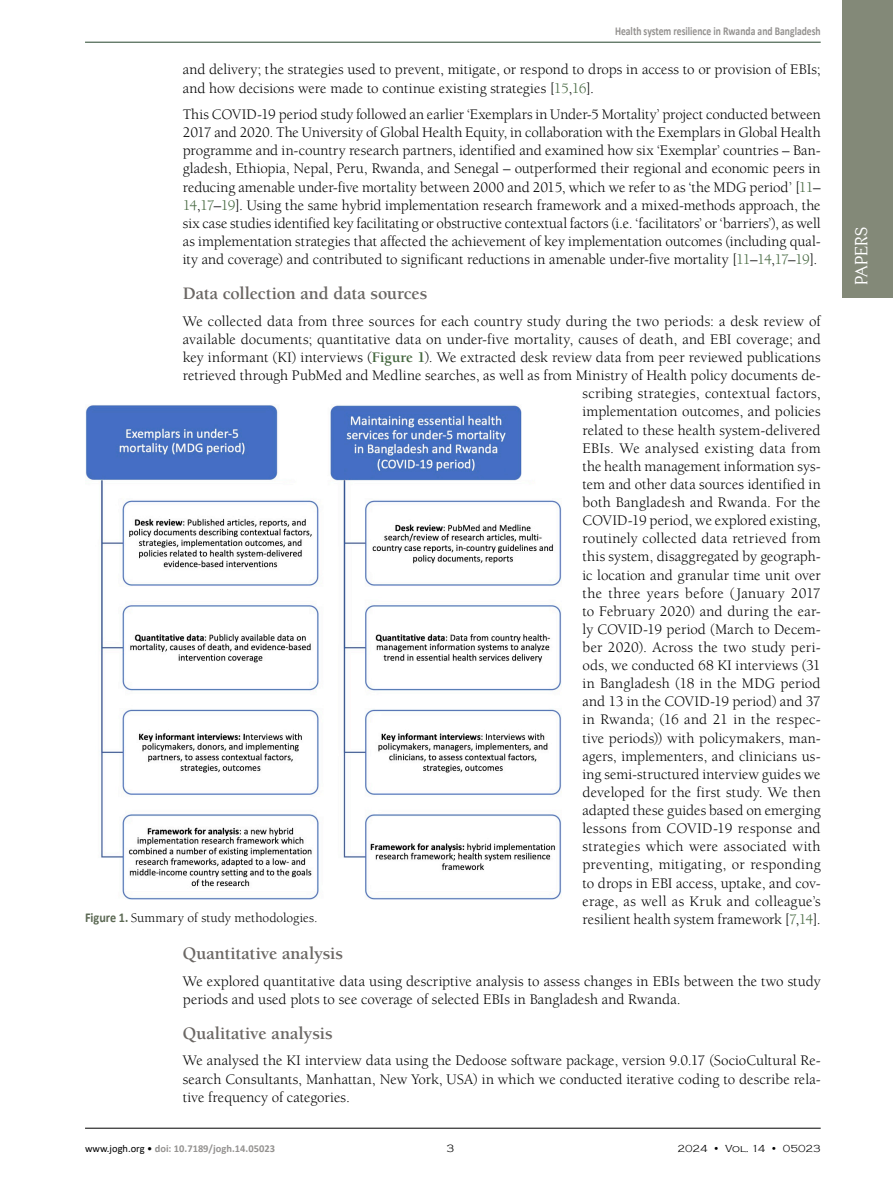
<style>
.page{position:relative;width:893px;height:1191px;background:#fff}
.page>*{position:absolute;margin:0;border:0;box-sizing:border-box;transform-origin:0 0}
.Podnaslovi_PAPERS_2{font:700 18px "Berkeley Std";letter-spacing:-.01em;color:#6b6764}
.t1{font:17.1px "Centabel";letter-spacing:-.005em;color:#fff}
.Tekst_Osnovni{font:15px/18.1px "Berkeley Std";letter-spacing:.005em;color:#000}
.potpisi_Figure_Table{font:13.5px "Berkeley Std";color:#000}
.t2{font:700 12px "Calibri";color:#949290;scale:.8 1}
.t3{font:300 10.95px "Copperplate Gothic";color:#000}
.t4{font:700 10.5px "Calibri";color:#949290}
.t5{font:300 10.5px "Copperplate Gothic";color:#000}
.s1{color:#42653c}
.s2{font-weight:700;color:#42653c}
.s3{font-family:"Calibri";font-weight:700;color:#5c6954}
.s4{font-weight:400;color:#000}
</style>
<div class="page">
<hr style="left:85px;top:1128px;width:736px;height:1px;background:#000">
<hr style="left:85px;top:42px;width:736px;height:1px;background:#25452c">
<div style="left:842px;top:0;width:51px;height:298px;background:#838978"></div>
<img style="left:85px;top:405px;width:476px;height:494px">
<p class="t2" style="left:615px;top:22px;width:259px">Health system resilience in Rwanda and Bangladesh</p>
<p class="Tekst_Osnovni" style="left:183px;top:61px;width:639px">and delivery; the strategies used to prevent, mitigate, or respond to drops in access to or provision of EBIs; and how decisions were made to continue existing strategies [<span class="s1">15</span>,<span class="s1">16</span>].</p>
<p class="Tekst_Osnovni" style="left:183px;top:106px;width:639px;text-align:justify">This COVID-19 period study followed an earlier ‘Exemplars in Under-5 Mortality’ project conducted between 2017 and 2020. The University of Global Health Equity, in collaboration with the Exemplars in Global Health programme and in-country research partners, identified and examined how six ‘Exemplar’ countries – Ban&shy;gladesh, Ethiopia, Nepal, Peru, Rwanda, and Senegal – outperformed their regional and economic peers in reducing amenable under-five mortality between 2000 and 2015, which we refer to as ‘the MDG period’ [<span class="s1">11</span>– <span class="s1">14</span>,<span class="s1">17</span>–<span class="s1">19</span>]. Using the same hybrid implementation research framework and a mixed-methods approach, the six case studies identified key facilitating or obstructive contextual factors (i.e. ‘facilitators’ or ‘barriers’), as well as implementation strategies that affected the achievement of key implementation outcomes (including qual&shy;ity and coverage) and contributed to significant reductions in amenable under-five mortality [<span class="s1">11</span>–<span class="s1">14</span>,<span class="s1">17</span>–<span class="s1">19</span>].</p>
<p class="Podnaslovi_PAPERS_2" style="left:183px;top:284px;width:246px">Data collection and data sources</p>
<p class="Tekst_Osnovni" style="left:183px;top:312px;width:639px;text-align:right">We collected data from three sources for each country study during the two periods: a desk review of available documents; quantitative data on under-five mortality, causes of death, and EBI coverage; and key informant (KI) interviews (<span class="s2">Figure 1</span>). We extracted desk review data from peer reviewed publications retrieved through PubMed and Medline searches, as well as from Ministry of Health policy documents de&shy;scribing strategies, contextual factors,<br>implementation outcomes, and policies<br>related to these health system-delivered<br>EBIs. We analysed existing data from<br>the health management information sys-<br>tem and other data sources identified in<br>both Bangladesh and Rwanda. For the<br>COVID-19 period, we explored existing,<br>routinely collected data retrieved from<br>this system, disaggregated by geograph-<br>ic location and granular time unit over<br>the three years before (January 2017<br>to February 2020) and during the ear-<br>ly COVID-19 period (March to Decem-<br>ber 2020). Across the two study peri-<br>ods, we conducted 68 KI interviews (31<br>in Bangladesh (18 in the MDG period<br>and 13 in the COVID-19 period) and 37<br>in Rwanda; (16 and 21 in the respec-<br>tive periods)) with policymakers, man-<br>agers, implementers, and clinicians us-<br>ing semi-structured interview guides we<br>developed for the first study. We then<br>adapted these guides based on emerging<br>lessons from COVID-19 response and<br>strategies which were associated with<br>preventing, mitigating, or responding<br>to drops in EBI access, uptake, and cov-<br>erage, as well as Kruk and colleague’s<br>resilient health system framework [<span class="s1">7</span>,<span class="s1">14</span>].</p>
<p class="Podnaslovi_PAPERS_2" style="left:183px;top:943px;width:162px">Quantitative analysis</p>
<p class="Tekst_Osnovni" style="left:183px;top:972px;width:639px">We explored quantitative data using descriptive analysis to assess changes in EBIs between the two study periods and used plots to see coverage of selected EBIs in Bangladesh and Rwanda.</p>
<p class="Podnaslovi_PAPERS_2" style="left:183px;top:1023px;width:151px">Qualitative analysis</p>
<p class="Tekst_Osnovni" style="left:183px;top:1052px;width:639px;text-align:justify">We analysed the KI interview data using the Dedoose software package, version 9.0.17 (SocioCultural Re&shy;search Consultants, Manhattan, New York, USA) in which we conducted iterative coding to describe rela&shy;tive frequency of categories.</p>
<p class="potpisi_Figure_Table" style="left:85px;top:910px;width:234px"><span class="s3">Figure 1.</span> Summary of study methodologies.</p>
<p class="t4" style="left:85px;top:1141px;width:191px"><span class="s4">www.jogh.org •</span> doi: 10.7189/jogh.14.05023</p>
<p class="t3" style="left:447px;top:1142px;width:9px">3</p>
<p class="t5" style="left:677px;top:1142px;width:145px">2024 • Vol. 14 • 05023</p>
<p class="t1" style="left:851px;top:285px;width:59px;rotate:-90deg">PAPERS</p>
</div>
